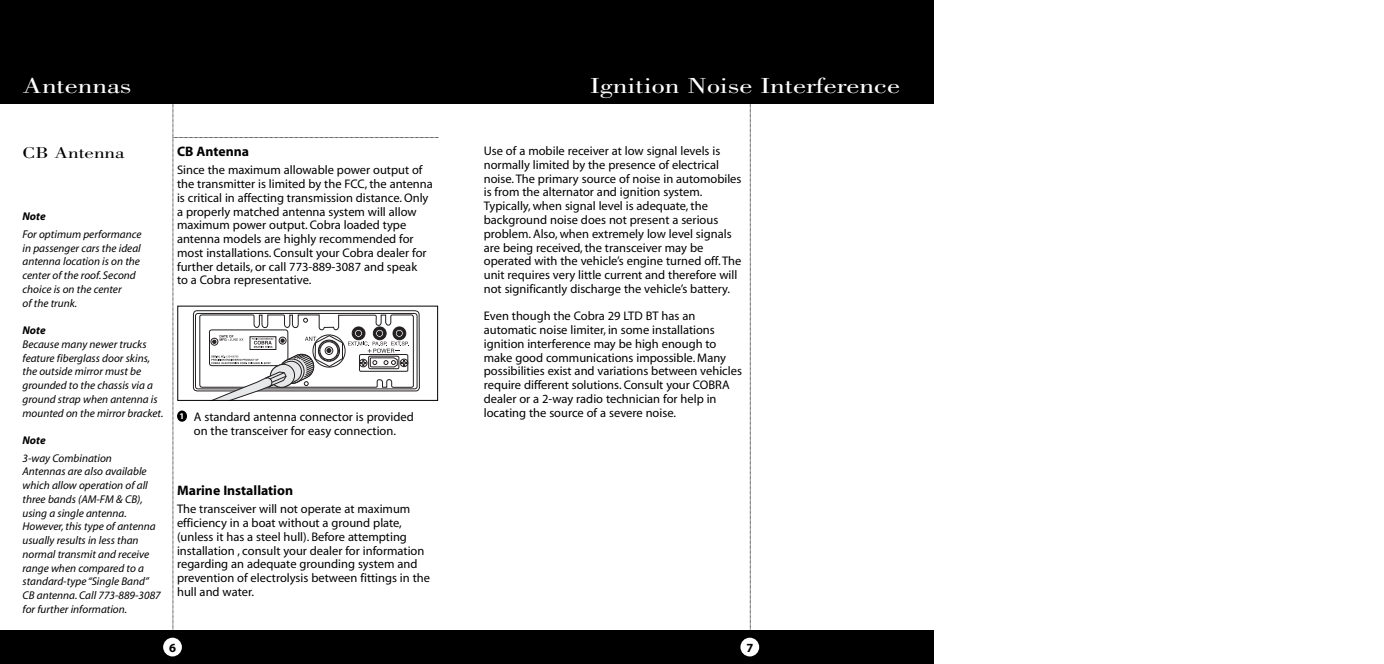
<style>
.page{position:relative;width:1384px;height:664px;background:#fff}
.page>*{position:absolute;margin:0;border:0;box-sizing:border-box;transform-origin:0 0}
.t1{font:22.5px "Bodoni";color:#fff;scale:1.3 1}
.t2{font:16.25px "Bodoni";color:#000;scale:1.3 1}
.t3{font:700 13.75px "Myriad";color:#000}
.t4{font:12.5px/13.8px "Myriad";color:#000}
.t5{font:700 12.5px "Myriad";color:#000}
.t6{font:italic 11.25px/13.8px "Myriad";color:#000}
.t7{font:italic 700 11.25px "Myriad";color:#000}
</style>
<div class="page">
<div style="left:0;top:630px;width:934px;height:34px;background:#000"></div>
<div style="left:0;top:0;width:934px;height:104px;background:#000"></div>
<svg style="left:750px;top:104px;width:1px;height:553px"></svg>
<div style="left:740px;top:637px;width:19px;height:19px;background:#fff;border-radius:50%"></div>
<div style="left:163px;top:637px;width:19px;height:19px;background:#fff;border-radius:50%"></div>
<svg style="left:173px;top:104px;width:266px;height:553px"></svg>
<div style="left:177px;top:410px;width:10px;height:12px;background:#000;border-radius:50%"></div>
<h1 class="t1" style="left:23px;top:77px;width:85px">Antennas</h1>
<h1 class="t1" style="left:590px;top:77px;width:240px">Ignition Noise Interference</h1>
<h2 class="t2" style="left:22px;top:146px;width:80px">CB Antenna</h2>
<p class="t7" style="left:22px;top:212px;width:25px">Note</p>
<p class="t6" style="left:22px;top:228px;width:121px">For optimum performance in passenger cars the ideal antenna location is on the center of the roof. Second choice is on the center<br>of the trunk.</p>
<p class="t7" style="left:23px;top:326px;width:25px">Note</p>
<p class="t6" style="left:23px;top:338px;width:142px">Because many newer trucks feature fiberglass door skins, the outside mirror must be grounded to the chassis via a ground strap when antenna is mounted on the mirror bracket.</p>
<p class="t7" style="left:23px;top:436px;width:25px">Note</p>
<p class="t6" style="left:23px;top:452px;width:140px">3-way Combination<br>Antennas are also available which allow operation of all three bands (AM-FM &amp; CB), using a single antenna.<br>However,this type of antenna usually results in less than normal transmit and receive range when compared to a standard-type “Single Band”<br>CB antenna.Call 773-889-3087 for further information.</p>
<p class="t3" style="left:177px;top:146px;width:74px">CB Antenna</p>
<p class="t4" style="left:177px;top:164px;width:257px">Since the maximum allowable power output of the transmitter is limited by the FCC, the antenna is critical in affecting transmission distance. Only a properly matched antenna system will allow maximum power output. Cobra loaded type antenna models are highly recommended for most installations. Consult your Cobra dealer for further details, or call 773-889-3087 and speak<br>to a Cobra representative.</p>
<p class="t4" style="left:180px;top:411px;width:236px;text-align:center"><sup>1</sup> A standard antenna connector is provided on the transceiver for easy connection.</p>
<p class="t3" style="left:177px;top:485px;width:117px">Marine Installation</p>
<p class="t4" style="left:177px;top:503px;width:254px">The transceiver will not operate at maximum efficiency in a boat without a ground plate, (unless it has a steel hull). Before attempting installation , consult your dealer for information regarding an adequate grounding system and prevention of electrolysis between fittings in the hull and water.</p>
<p class="t5" style="left:169px;top:642px;width:8px">6</p>
<p class="t4" style="left:484px;top:145px;width:259px">Use of a mobile receiver at low signal levels is normally limited by the presence of electrical noise.The primary source of noise in automobiles is from the alternator and ignition system.<br>Typically, when signal level is adequate, the background noise does not present a serious problem. Also, when extremely low level signals are being received, the transceiver may be operated with the vehicle’s engine turned off.The unit requires very little current and therefore will not significantly discharge the vehicle’s battery.</p>
<p class="t4" style="left:484px;top:310px;width:260px">Even though the Cobra 29 LTD BT has an automatic noise limiter, in some installations ignition interference may be high enough to make good communications impossible. Many possibilities exist and variations between vehicles require different solutions. Consult your COBRA dealer or a 2-way radio technician for help in locating the source of a severe noise.</p>
<p class="t5" style="left:746px;top:642px;width:8px">7</p>
</div>
